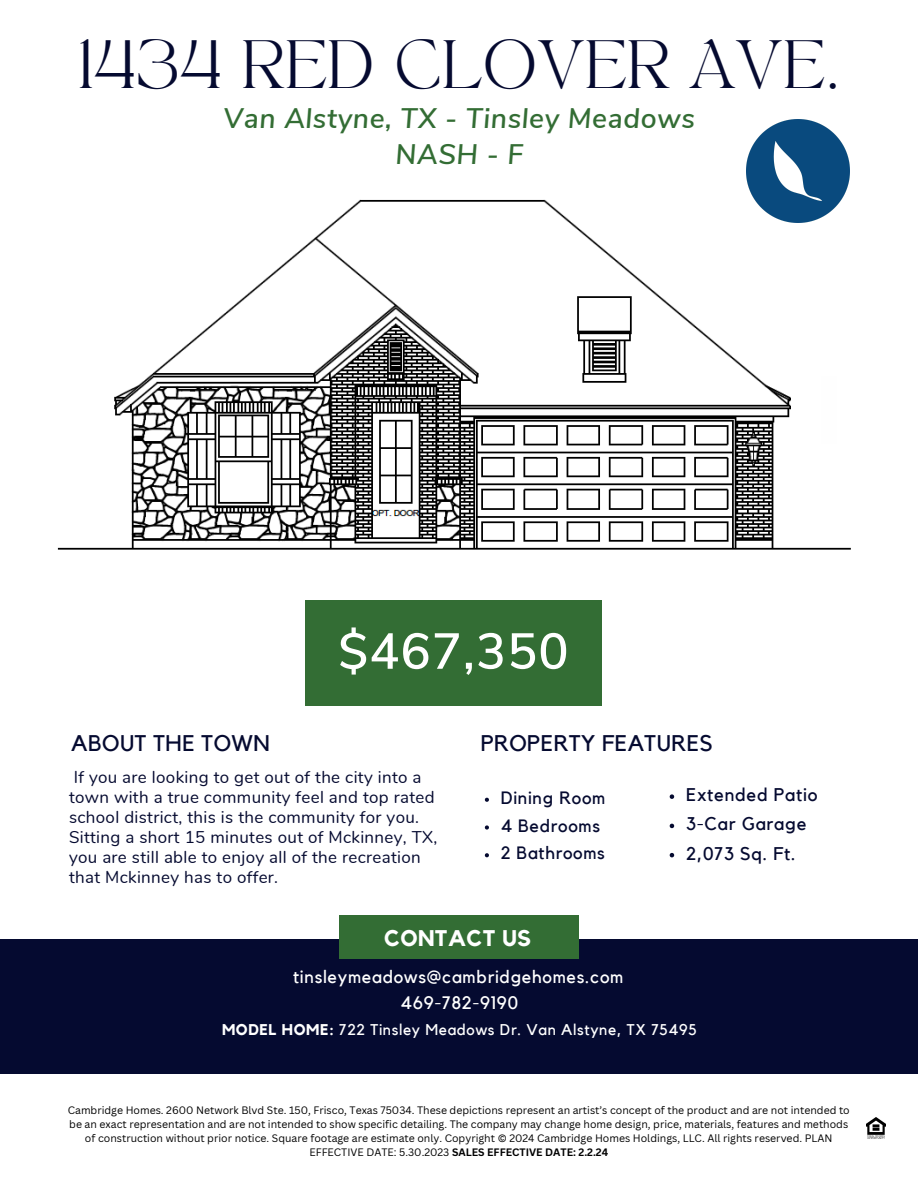
<style>
.page{position:relative;width:918px;height:1188px;background:#fff}
.page>*{position:absolute;margin:0;border:0;box-sizing:border-box;transform-origin:0 0}
.t1{font:600 50.4px "Nunito Sans";letter-spacing:.02em;color:#fff}
.t2{font:47.85px "TANAEGEAN";letter-spacing:.02em;color:#050a30}
.t3{font:italic 600 28.2px/36px "Nunito Sans";letter-spacing:.02em;color:#336d34;text-align:center}
.t4{font:22.5px "Kollektif";letter-spacing:.02em;color:#050a30}
.t5{font:700 22.5px "Kollektif";letter-spacing:.02em;color:#fff}
.t6{font:18.3px "Kollektif";letter-spacing:.04em;color:#050a30}
.t7{font:18px "Kollektif";letter-spacing:.04em;color:#fff}
.t8{font:17.85px "Kollektif";letter-spacing:.04em;color:#fff}
.t9{font:17.85px "Kollektif";letter-spacing:.04em;color:#050a30}
.t10{font:16.95px/20.1px "Nunito";letter-spacing:.02em;color:#050a30}
.t11{font:15.45px "Kollektif";letter-spacing:.04em;color:#fff}
.t12{font:10.5px/14px "Canva Sans";color:#000;text-align:center}
.s1{font-weight:700}
</style>
<div class="page">
<div style="left:0;top:939px;width:918px;height:135px;background:#050a30"></div>
<div style="left:340px;top:915px;width:239px;height:44px;background:#336d34"></div>
<div style="left:305px;top:600px;width:297px;height:105px;background:#336d34"></div>
<img style="left:867px;top:1117px;width:19px;height:22px">
<img style="left:57px;top:199px;width:794px;height:351px">
<img style="left:746px;top:119px;width:104px;height:104px">
<div style="left:821px;top:376px;width:15px;height:68px;background:#fefefe"></div>
<svg style="left:485px;top:798px;width:4px;height:4px"></svg>
<svg style="left:485px;top:825px;width:4px;height:5px"></svg>
<svg style="left:485px;top:853px;width:4px;height:4px"></svg>
<svg style="left:670px;top:794px;width:4px;height:5px"></svg>
<svg style="left:670px;top:824px;width:4px;height:4px"></svg>
<svg style="left:670px;top:853px;width:4px;height:4px"></svg>
<p class="t2" style="left:78px;top:37px;width:764px">1434 RED CLOVER AVE.</p>
<h1 class="t3" style="left:224px;top:100px;width:473px">Van Alstyne, TX - Tinsley Meadows<br>NASH - F</h1>
<p class="t1" style="left:338px;top:618px;width:232px">$467,350</p>
<h6 class="t4" style="left:71px;top:733px;width:200px">ABOUT THE TOWN</h6>
<h5 class="t4" style="left:481px;top:733px;width:234px">PROPERTY FEATURES</h5>
<p class="t9" style="left:501px;top:789px;width:106px">Dining Room</p>
<p class="t9" style="left:501px;top:817px;width:101px">4 Bedrooms</p>
<p class="t9" style="left:501px;top:845px;width:106px">2 Bathrooms</p>
<h5 class="t10" style="left:69px;top:767px;width:370px">If you are looking to get out of the city into a town with a true community feel and top rated school district, this is the community for you.<br>Sitting a short 15 minutes out of Mckinney, TX, you are still able to enjoy all of the recreation that Mckinney has to offer.</h5>
<p class="t6" style="left:686px;top:786px;width:133px">Extended Patio</p>
<p class="t6" style="left:686px;top:816px;width:122px">3-Car Garage</p>
<p class="t6" style="left:686px;top:845px;width:111px">2,073 Sq. Ft.</p>
<h4 class="t5" style="left:384px;top:927px;width:148px">CONTACT US</h4>
<p class="t8" style="left:293px;top:968px;width:332px">tinsleymeadows@cambridgehomes.com</p>
<p class="t7" style="left:401px;top:994px;width:119px">469-782-9190</p>
<p class="t11" style="left:222px;top:1023px;width:476px"><span class="s1">MODEL HOME:</span> 722 Tinsley Meadows Dr. Van Alstyne, TX 75495</p>
<p class="t12" style="left:68px;top:1103px;width:784px">Cambridge Homes. 2600 Network Blvd Ste. 150, Frisco, Texas 75034. These depictions represent an artist’s concept of the product and are not intended to be an exact representation and are not intended to show specific detailing. The company may change home design, price, materials, features and methods of construction without prior notice. Square footage are estimate only. Copyright © 2024 Cambridge Homes Holdings, LLC. All rights reserved. PLAN EFFECTIVE DATE: 5.30.2023 <span class="s1">SALES EFFECTIVE DATE: 2.2.24</span></p>
</div>
